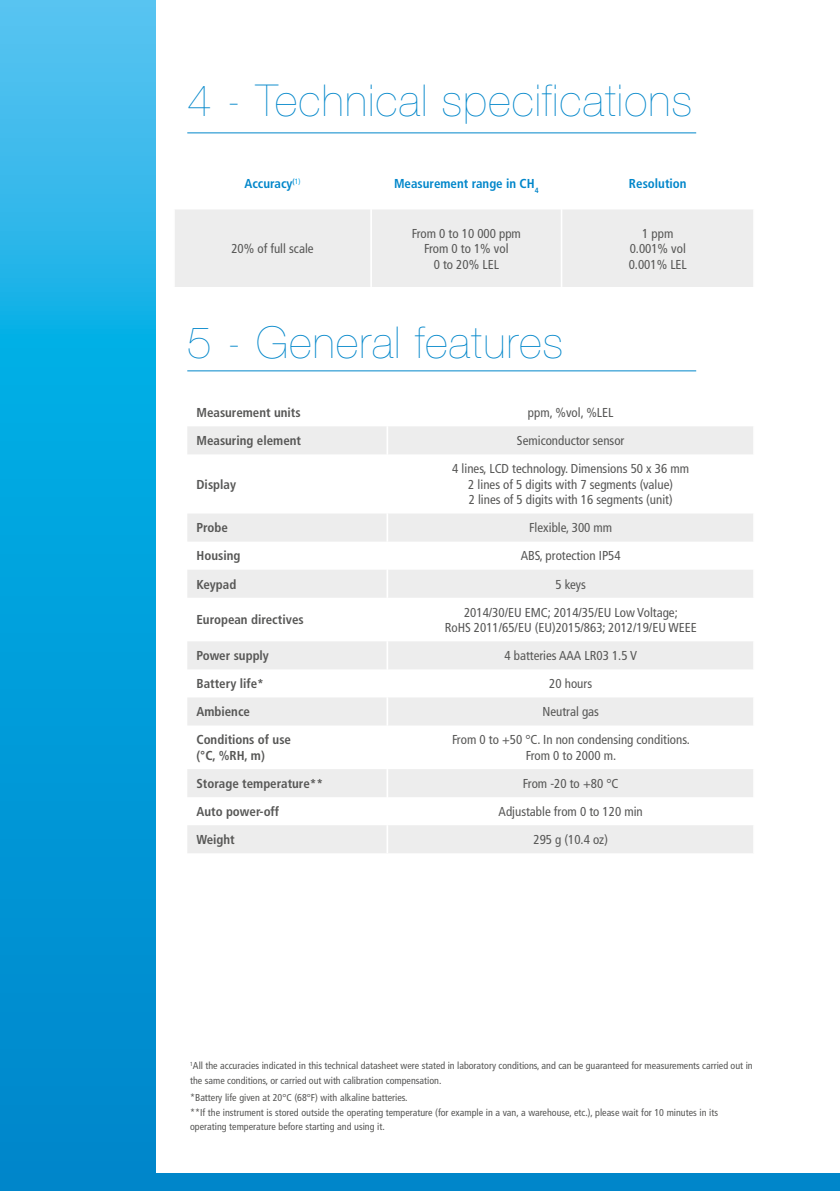
<style>
.page{position:relative;width:840px;height:1191px;background:#fff}
.page>*{position:absolute;margin:0;border:0;box-sizing:border-box;transform-origin:0 0}
.t1{font:200 44px "Helvetica Neue LT Std";letter-spacing:.03em;color:#0086ca}
.t2{font:condensed 13px/15.6px "Frutiger LT Std";color:#575756;text-align:center}
.t3{font:700 condensed 13px/15.6px "Frutiger LT Std";color:#575756}
.t4{font:700 condensed 13px "Frutiger LT Std";color:#0086ca}
.t5{font:condensed 10px/14.4px "Frutiger LT Std";color:#575756}
</style>
<div class="page">
<svg style="left:0;top:0;width:155px;height:1173px;background:#10a3dd"></svg>
<hr style="left:187px;top:132px;width:508px;height:1px;background:#0086ca">
<hr style="left:187px;top:370px;width:508px;height:1px;background:#0086ca">
<div style="left:0;top:1173px;width:839px;height:18px;background:#0086ca"></div>
<div style="left:175px;top:210px;width:577px;height:77px;background:#ededed"></div>
<hr style="left:370px;top:209px;width:2px;height:78px;background:#fff">
<hr style="left:560px;top:209px;width:2px;height:78px;background:#fff">
<svg style="left:187px;top:426px;width:565px;height:427px"></svg>
<hr style="left:386px;top:426px;width:2px;height:28px;background:#fff">
<hr style="left:386px;top:454px;width:2px;height:59px;background:#fff">
<hr style="left:386px;top:513px;width:2px;height:28px;background:#fff">
<hr style="left:386px;top:541px;width:2px;height:28px;background:#fff">
<hr style="left:386px;top:569px;width:2px;height:29px;background:#fff">
<hr style="left:386px;top:598px;width:2px;height:43px;background:#fff">
<hr style="left:386px;top:641px;width:2px;height:28px;background:#fff">
<hr style="left:386px;top:669px;width:2px;height:28px;background:#fff">
<hr style="left:386px;top:697px;width:2px;height:28px;background:#fff">
<hr style="left:386px;top:725px;width:2px;height:44px;background:#fff">
<hr style="left:386px;top:769px;width:2px;height:28px;background:#fff">
<hr style="left:386px;top:797px;width:2px;height:28px;background:#fff">
<hr style="left:386px;top:825px;width:2px;height:28px;background:#fff">
<h1 class="t1" style="left:187px;top:75px;width:506px">4 - Technical specifications</h1>
<p class="t4" style="left:244px;top:176px;width:58px">Accuracy<sup>(</sup><sup>1)</sup></p>
<p class="t4" style="left:394px;top:176px;width:146px">Measurement range in CH<sub>4</sub></p>
<p class="t4" style="left:628px;top:176px;width:59px">Resolution</p>
<p class="t2" style="left:231px;top:241px;width:84px">20% of full scale</p>
<p class="t2" style="left:411px;top:225px;width:111px">From 0 to 10 000 ppm<br>From 0 to 1% vol<br>0 to 20% LEL</p>
<p class="t2" style="left:628px;top:225px;width:60px">1 ppm<br>0.001% vol<br>0.001% LEL</p>
<h1 class="t1" style="left:187px;top:317px;width:377px">5 - General features</h1>
<p class="t3" style="left:196px;top:405px;width:106px">Measurement units</p>
<p class="t2" style="left:527px;top:405px;width:87px">ppm, %vol, %LEL</p>
<p class="t3" style="left:196px;top:433px;width:106px">Measuring element</p>
<p class="t2" style="left:516px;top:433px;width:109px">Semiconductor sensor</p>
<p class="t3" style="left:196px;top:476px;width:41px">Display</p>
<p class="t2" style="left:452px;top:461px;width:238px">4 lines, LCD technology. Dimensions 50 x 36 mm<br>2 lines of 5 digits with 7 segments (value)<br>2 lines of 5 digits with 16 segments (unit)</p>
<p class="t3" style="left:196px;top:520px;width:33px">Probe</p>
<p class="t2" style="left:529px;top:520px;width:85px">Flexible, 300 mm</p>
<p class="t3" style="left:196px;top:548px;width:45px">Housing</p>
<p class="t2" style="left:520px;top:548px;width:101px">ABS, protection IP54</p>
<p class="t3" style="left:196px;top:576px;width:41px">Keypad</p>
<p class="t2" style="left:555px;top:576px;width:32px">5 keys</p>
<p class="t3" style="left:196px;top:612px;width:109px">European directives</p>
<p class="t2" style="left:444px;top:604px;width:253px">2014/30/EU EMC; 2014/35/EU Low Voltage;<br>RoHS 2011/65/EU (EU)2015/863; 2012/19/EU WEEE</p>
<p class="t3" style="left:196px;top:648px;width:74px">Power supply</p>
<p class="t2" style="left:504px;top:648px;width:134px">4 batteries AAA LR03 1.5 V</p>
<p class="t3" style="left:196px;top:676px;width:69px">Battery life*</p>
<p class="t2" style="left:549px;top:676px;width:44px">20 hours</p>
<p class="t3" style="left:196px;top:704px;width:55px">Ambience</p>
<p class="t2" style="left:542px;top:704px;width:58px">Neutral gas</p>
<p class="t3" style="left:196px;top:732px;width:96px">Conditions of use (°C, %RH, m)</p>
<p class="t2" style="left:452px;top:732px;width:239px">From 0 to +50 °C. In non condensing conditions.<br>From 0 to 2000 m.</p>
<p class="t3" style="left:196px;top:775px;width:128px">Storage temperature**</p>
<p class="t2" style="left:522px;top:775px;width:97px">From -20 to +80 °C</p>
<p class="t3" style="left:196px;top:803px;width:84px">Auto power-off</p>
<p class="t2" style="left:498px;top:804px;width:146px">Adjustable from 0 to 120 min</p>
<p class="t3" style="left:196px;top:831px;width:40px">Weight</p>
<p class="t2" style="left:533px;top:832px;width:76px">295 g (10.4 oz)</p>
<p class="t5" style="left:190px;top:1058px;width:563px"><sup>1</sup>All the accuracies indicated in this technical datasheet were stated in laboratory conditions, and can be guaranteed for measurements carried out in the same conditions, or carried out with calibration compensation.</p>
<p class="t5" style="left:190px;top:1090px;width:529px">*Battery life given at 20°C (68°F) with alkaline batteries.<br>**If the instrument is stored outside the operating temperature (for example in a van, a warehouse, etc.), please wait for 10 minutes in its operating temperature before starting and using it.</p>
</div>
